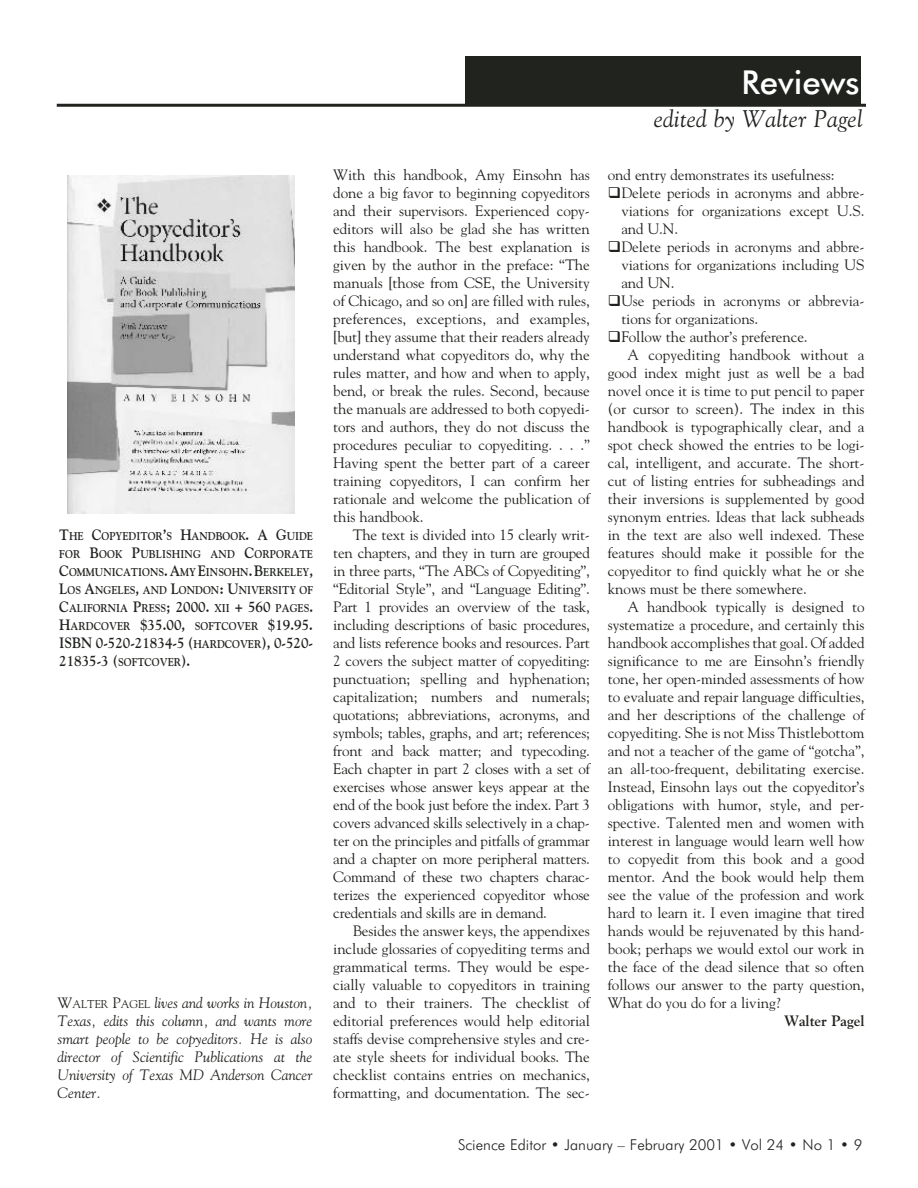
<style>
.page{position:relative;width:918px;height:1188px;background:#fff}
.page>*{position:absolute;margin:0;border:0;box-sizing:border-box;transform-origin:0 0}
.t1{font:500 33px "Futura BT";color:#fff}
.t2{font:italic 24px "Goudy";letter-spacing:.01em;color:#20231e}
.t3{font:15px/18px "Goudy";letter-spacing:-.005em;color:#20231e;text-align:justify}
.t4{font:italic 15px/18px "Goudy";letter-spacing:-.005em;color:#20231e;text-align:justify}
.t5{font:700 15px/18px "Goudy";color:#20231e;scale:.9 1}
.t6{font:300 15px "Futura BT";color:#20231e}
.t7{font:700 15px "Goudy";color:#20231e}
.t8{font:700 11.25px/18px "Goudy";color:#20231e;text-align:justify;scale:.9 1}
.s1{font-size:15px}
.s2{font-size:11.25px}
.s3{font-style:normal}
.s4{font-style:normal;font-size:11.25px}
</style>
<div class="page">
<div style="left:465px;top:56px;width:396px;height:50px;background:#20231e"></div>
<hr style="left:57px;top:104px;width:809px;height:3px;background:#20231e">
<img style="left:68px;top:175px;width:227px;height:338px">
<p class="t8" style="left:59px;top:528px;width:284px"><span class="s1">T</span>HE <span class="s1">C</span>OPYEDITOR<span class="s1">’</span>S <span class="s1">H</span>ANDBOOK<span class="s1">. A G</span>UIDE FOR <span class="s1">B</span>OOK <span class="s1">P</span>UBLISHING AND <span class="s1">C</span>ORPORATE <span class="s1">C</span>OMMUNICATIONS<span class="s1">. A</span>MY <span class="s1">E</span>INSOHN<span class="s1">. B</span>ERKELEY<span class="s1">, L</span>OS <span class="s1">A</span>NGELES<span class="s1">,</span> AND <span class="s1">L</span>ONDON<span class="s1">: U</span>NIVERSITY OF <span class="s1">C</span>ALIFORNIA <span class="s1">P</span>RESS<span class="s1">; 2000.</span> XII <span class="s1">+ 560</span> PAGES<span class="s1">.<br>H</span>ARDCOVER <span class="s1">$35.00,</span> SOFTCOVER <span class="s1">$19.95.</span></p>
<p class="t5" style="left:59px;top:635px;width:284px">ISBN 0-520-21834-5 (<span class="s2">HARDCOVER</span>), 0-520-<br>21835-3 (<span class="s2">SOFTCOVER</span>).</p>
<p class="t4" style="left:58px;top:995px;width:256px"><span class="s3">W</span><span class="s4">ALTER</span> <span class="s3">P</span><span class="s4">AGEL</span> lives and works in Houston, Texas, edits this column, and wants more smart people to be copyeditors. He is also director of Scientific Publications at the University of Texas MD Anderson Cancer Center.</p>
<h1 class="t1" style="left:741px;top:70px;width:120px">Reviews</h1>
<p class="t3" style="left:333px;top:167px;width:258px">With this handbook, Amy Einsohn has done a big favor to beginning copyeditors and their supervisors. Experienced copy&shy;editors will also be glad she has written this handbook. The best explanation is given by the author in the preface: “The manuals [those from CSE, the University of Chicago, and so on] are filled with rules, preferences, exceptions, and examples, [but] they assume that their readers already understand what copyeditors do, why the rules matter, and how and when to apply, bend, or break the rules. Second, because the manuals are addressed to both copyedi&shy;tors and authors, they do not discuss the procedures peculiar to copyediting. . . .” Having spent the better part of a career training copyeditors, I can confirm her rationale and welcome the publication of this handbook.</p>
<p class="t3" style="left:333px;top:527px;width:258px;text-indent:19px">The text is divided into 15 clearly writ&shy;ten chapters, and they in turn are grouped in three parts, “The ABCs of Copyediting”, “Editorial Style”, and “Language Editing”.<br>Part 1 provides an overview of the task, including descriptions of basic procedures, and lists reference books and resources. Part 2 covers the subject matter of copyediting: punctuation; spelling and hyphenation; capitalization; numbers and numerals; quotations; abbreviations, acronyms, and symbols; tables, graphs, and art; references; front and back matter; and typecoding.<br>Each chapter in part 2 closes with a set of exercises whose answer keys appear at the end of the book just before the index. Part 3 covers advanced skills selectively in a chap&shy;ter on the principles and pitfalls of grammar and a chapter on more peripheral matters.<br>Command of these two chapters charac&shy;terizes the experienced copyeditor whose credentials and skills are in demand.</p>
<p class="t3" style="left:333px;top:923px;width:258px;text-indent:19px">Besides the answer keys, the appendixes include glossaries of copyediting terms and grammatical terms. They would be espe&shy;cially valuable to copyeditors in training and to their trainers. The checklist of editorial preferences would help editorial staffs devise comprehensive styles and cre&shy;ate style sheets for individual books. The checklist contains entries on mechanics, formatting, and documentation. The sec-</p>
<h2 class="t2" style="left:654px;top:110px;width:210px">edited by Walter Pagel</h2>
<p class="t3" style="left:608px;top:167px;width:228px">ond entry demonstrates its usefulness:</p>
<p class="t3" style="left:621px;top:185px;width:245px;text-indent:-14px">❑Delete periods in acronyms and abbre&shy;viations for organizations except U.S. and U.N.</p>
<p class="t3" style="left:621px;top:239px;width:245px;text-indent:-14px">❑Delete periods in acronyms and abbre&shy;viations for organizations including US and UN.</p>
<p class="t3" style="left:621px;top:293px;width:245px;text-indent:-14px">❑Use periods in acronyms or abbrevia&shy;tions for organizations.</p>
<p class="t3" style="left:608px;top:329px;width:201px">❑Follow the author’s preference.</p>
<p class="t3" style="left:627px;top:347px;width:239px">A copyediting handbook without a</p>
<p class="t3" style="left:608px;top:365px;width:258px">good index might just as well be a bad</p>
<p class="t3" style="left:608px;top:383px;width:258px">novel once it is time to put pencil to paper</p>
<p class="t3" style="left:608px;top:401px;width:258px">(or cursor to screen). The index in this</p>
<p class="t3" style="left:608px;top:419px;width:258px">handbook is typographically clear, and a</p>
<p class="t3" style="left:608px;top:437px;width:258px">spot check showed the entries to be logi-</p>
<p class="t3" style="left:608px;top:455px;width:258px">cal, intelligent, and accurate. The short-</p>
<p class="t3" style="left:608px;top:473px;width:258px">cut of listing entries for subheadings and</p>
<p class="t3" style="left:608px;top:491px;width:258px">their inversions is supplemented by good</p>
<p class="t3" style="left:608px;top:509px;width:258px">synonym entries. Ideas that lack subheads</p>
<p class="t3" style="left:608px;top:527px;width:258px">in the text are also well indexed. These</p>
<p class="t3" style="left:608px;top:545px;width:258px">features should make it possible for the</p>
<p class="t3" style="left:608px;top:563px;width:258px">copyeditor to find quickly what he or she</p>
<p class="t3" style="left:608px;top:581px;width:200px">knows must be there somewhere.</p>
<p class="t3" style="left:627px;top:599px;width:239px">A handbook typically is designed to</p>
<p class="t3" style="left:608px;top:617px;width:258px">systematize a procedure, and certainly this</p>
<p class="t3" style="left:608px;top:635px;width:258px">handbook accomplishes that goal. Of added</p>
<p class="t3" style="left:608px;top:653px;width:258px">significance to me are Einsohn’s friendly</p>
<p class="t3" style="left:608px;top:671px;width:258px">tone, her open-minded assessments of how</p>
<p class="t3" style="left:608px;top:689px;width:258px">to evaluate and repair language difficulties,</p>
<p class="t3" style="left:608px;top:707px;width:258px">and her descriptions of the challenge of</p>
<p class="t3" style="left:608px;top:725px;width:258px">copyediting. She is not Miss Thistlebottom</p>
<p class="t3" style="left:608px;top:743px;width:258px">and not a teacher of the game of “gotcha”,</p>
<p class="t3" style="left:608px;top:761px;width:258px">an all-too-frequent, debilitating exercise.</p>
<p class="t3" style="left:608px;top:779px;width:258px">Instead, Einsohn lays out the copyeditor’s</p>
<p class="t3" style="left:608px;top:797px;width:258px">obligations with humor, style, and per-</p>
<p class="t3" style="left:608px;top:815px;width:258px">spective. Talented men and women with</p>
<p class="t3" style="left:608px;top:833px;width:258px">interest in language would learn well how</p>
<p class="t3" style="left:608px;top:851px;width:258px">to copyedit from this book and a good</p>
<p class="t3" style="left:608px;top:869px;width:258px">mentor. And the book would help them</p>
<p class="t3" style="left:608px;top:887px;width:258px">see the value of the profession and work</p>
<p class="t3" style="left:608px;top:905px;width:258px">hard to learn it. I even imagine that tired</p>
<p class="t3" style="left:608px;top:923px;width:258px">hands would be rejuvenated by this hand-</p>
<p class="t3" style="left:608px;top:941px;width:258px">book; perhaps we would extol our work in</p>
<p class="t3" style="left:608px;top:959px;width:258px">the face of the dead silence that so often</p>
<p class="t3" style="left:608px;top:977px;width:258px">follows our answer to the party question,</p>
<p class="t3" style="left:608px;top:995px;width:174px">What do you do for a living?</p>
<p class="t7" style="left:784px;top:1015px;width:82px">Walter Pagel</p>
<p class="t6" style="left:458px;top:1139px;width:406px">Science Editor • January – February 2001 • Vol 24 • No 1 • 9</p>
</div>
